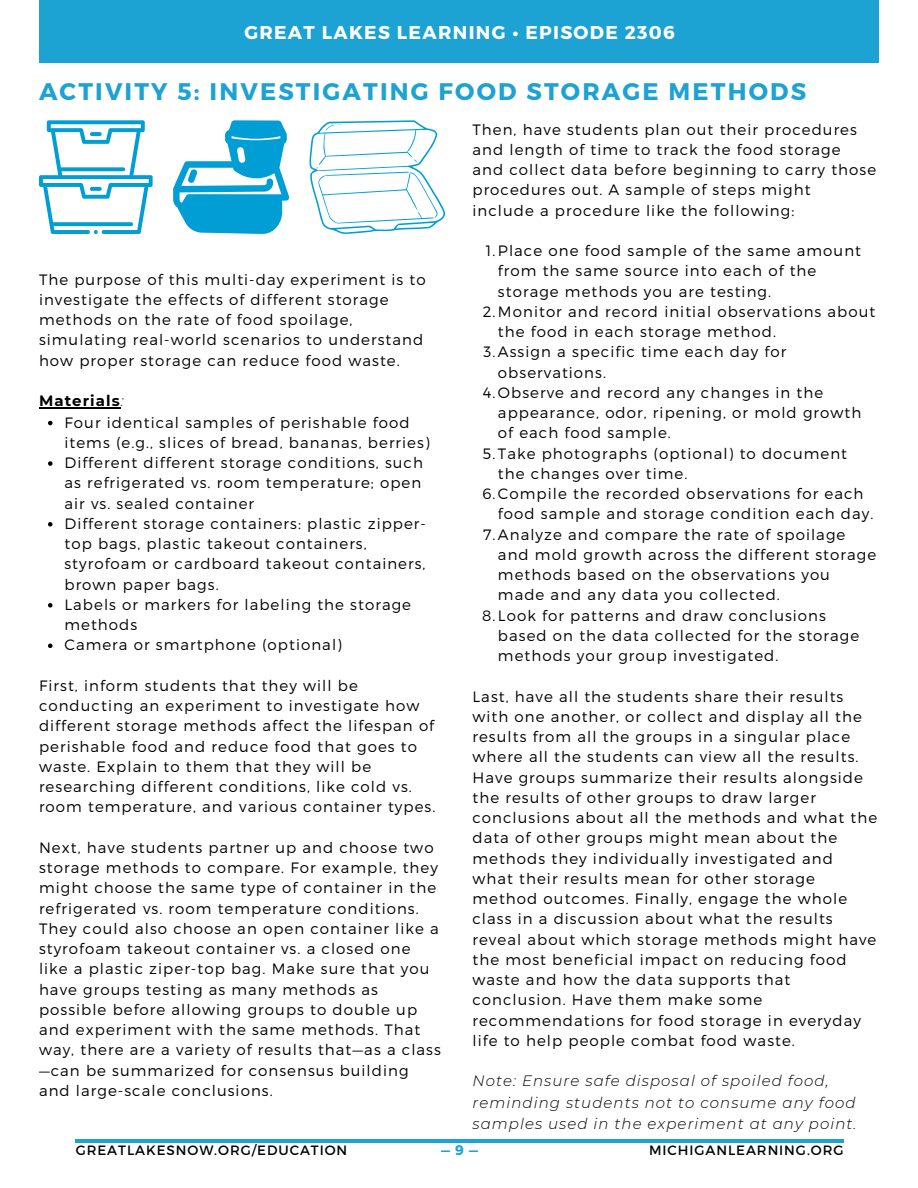
<style>
.page{position:relative;width:918px;height:1188px;background:#fff}
.page>*{position:absolute;margin:0;border:0;box-sizing:border-box;transform-origin:0 0}
.t1{font:700 24px "Montserrat";letter-spacing:.09em;color:#1da2d4}
.t2{font:700 18.6px "Montserrat";letter-spacing:.07em;color:#fff}
.t3{font:300 15px/20.2px "Montserrat";letter-spacing:.07em;color:#000}
.t4{font:italic 300 15px/21.3px "Montserrat";letter-spacing:.07em;color:#000}
.t5{font:700 15px "Montserrat";letter-spacing:.07em;color:#000}
.t6{font:700 13.95px "Montserrat";color:#1da2d4}
.t7{font:13.5px "Montserrat";letter-spacing:.07em;color:#000}
.s1{font-weight:300;font-style:italic}
</style>
<div class="page">
<div style="left:39px;top:0;width:839px;height:63px;background:#1da2d4"></div>
<hr style="left:76px;top:1139px;width:768px;height:4px;background:#1da2d4">
<svg style="left:39px;top:120px;width:114px;height:114px"></svg>
<svg style="left:173px;top:120px;width:116px;height:114px"></svg>
<svg style="left:309px;top:120px;width:136px;height:114px"></svg>
<svg style="left:48px;top:421px;width:4px;height:4px"></svg>
<svg style="left:48px;top:461px;width:4px;height:5px"></svg>
<svg style="left:48px;top:522px;width:4px;height:5px"></svg>
<svg style="left:48px;top:603px;width:4px;height:5px"></svg>
<svg style="left:48px;top:644px;width:4px;height:4px"></svg>
<hr style="left:39px;top:407px;width:82px;height:1px;background:#000">
<p class="t2" style="left:244px;top:21px;width:432px">GREAT LAKES LEARNING • EPISODE 2306</p>
<p class="t1" style="left:39px;top:76px;width:769px">ACTIVITY 5: INVESTIGATING FOOD STORAGE METHODS</p>
<p class="t3" style="left:39px;top:268px;width:388px">The purpose of this multi-day experiment is to investigate the effects of different storage methods on the rate of food spoilage, simulating real-world scenarios to understand how proper storage can reduce food waste.</p>
<p class="t5" style="left:39px;top:392px;width:86px">Materials<span class="s1">:</span></p>
<p class="t3" style="left:64px;top:411px;width:367px">Four identical samples of perishable food items (e.g., slices of bread, bananas, berries)</p>
<p class="t3" style="left:64px;top:452px;width:360px;text-align:justify">Different different storage conditions, such as refrigerated vs. room temperature; open air vs. sealed container</p>
<p class="t3" style="left:64px;top:513px;width:363px">Different storage containers: plastic zipper&shy;top bags, plastic takeout containers, styrofoam or cardboard takeout containers, brown paper bags.</p>
<p class="t3" style="left:64px;top:594px;width:348px">Labels or markers for labeling the storage methods</p>
<p class="t3" style="left:64px;top:634px;width:279px">Camera or smartphone (optional)</p>
<p class="t3" style="left:39px;top:675px;width:398px">First, inform students that they will be conducting an experiment to investigate how different storage methods affect the lifespan of perishable food and reduce food that goes to waste. Explain to them that they will be researching different conditions, like cold vs. room temperature, and various container types.</p>
<p class="t3" style="left:39px;top:837px;width:403px">Next, have students partner up and choose two storage methods to compare. For example, they might choose the same type of container in the refrigerated vs. room temperature conditions.<br>They could also choose an open container like a styrofoam takeout container vs. a closed one like a plastic ziper-top bag. Make sure that you have groups testing as many methods as possible before allowing groups to double up and experiment with the same methods. That way, there are a variety of results that—as a class —can be summarized for consensus building and large-scale conclusions.</p>
<p class="t3" style="left:473px;top:118px;width:405px">Then, have students plan out their procedures and length of time to track the food storage<br>and collect data before beginning to carry those procedures out. A sample of steps might<br>include a procedure like the following:</p>
<p class="t3" style="left:498px;top:240px;width:365px;text-indent:-12px">1.Place one food sample of the same amount from the same source into each of the storage methods you are testing.</p>
<p class="t3" style="left:498px;top:301px;width:379px;text-indent:-15px">2.Monitor and record initial observations about the food in each storage method.</p>
<p class="t3" style="left:498px;top:341px;width:290px;text-indent:-14px">3.Assign a specific time each day for observations.</p>
<p class="t3" style="left:498px;top:382px;width:365px;text-indent:-15px">4.Observe and record any changes in the appearance, odor, ripening, or mold growth of each food sample.</p>
<p class="t3" style="left:498px;top:442px;width:351px;text-indent:-15px">5.Take photographs (optional) to document the changes over time.</p>
<p class="t3" style="left:498px;top:483px;width:377px;text-indent:-16px">6.Compile the recorded observations for each food sample and storage condition each day.</p>
<p class="t3" style="left:498px;top:523px;width:380px;text-indent:-15px">7.Analyze and compare the rate of spoilage and mold growth across the different storage methods based on the observations you made and any data you collected.</p>
<p class="t3" style="left:498px;top:604px;width:363px;text-indent:-16px">8.Look for patterns and draw conclusions based on the data collected for the storage methods your group investigated.</p>
<p class="t3" style="left:473px;top:685px;width:406px">Last, have all the students share their results with one another, or collect and display all the results from all the groups in a singular place where all the students can view all the results.<br>Have groups summarize their results alongside the results of other groups to draw larger conclusions about all the methods and what the data of other groups might mean about the methods they individually investigated and<br>what their results mean for other storage method outcomes. Finally, engage the whole class in a discussion about what the results reveal about which storage methods might have the most beneficial impact on reducing food waste and how the data supports that conclusion. Have them make some recommendations for food storage in everyday life to help people combat food waste.</p>
<p class="t4" style="left:473px;top:1070px;width:386px">Note: Ensure safe disposal of spoiled food, reminding students not to consume any food samples used in the experiment at any point.</p>
<p class="t7" style="left:76px;top:1141px;width:273px">GREATLAKESNOW.ORG/EDUCATION</p>
<p class="t6" style="left:441px;top:1141px;width:39px">—9—</p>
<p class="t7" style="left:649px;top:1141px;width:196px">MICHIGANLEARNING.ORG</p>
</div>
